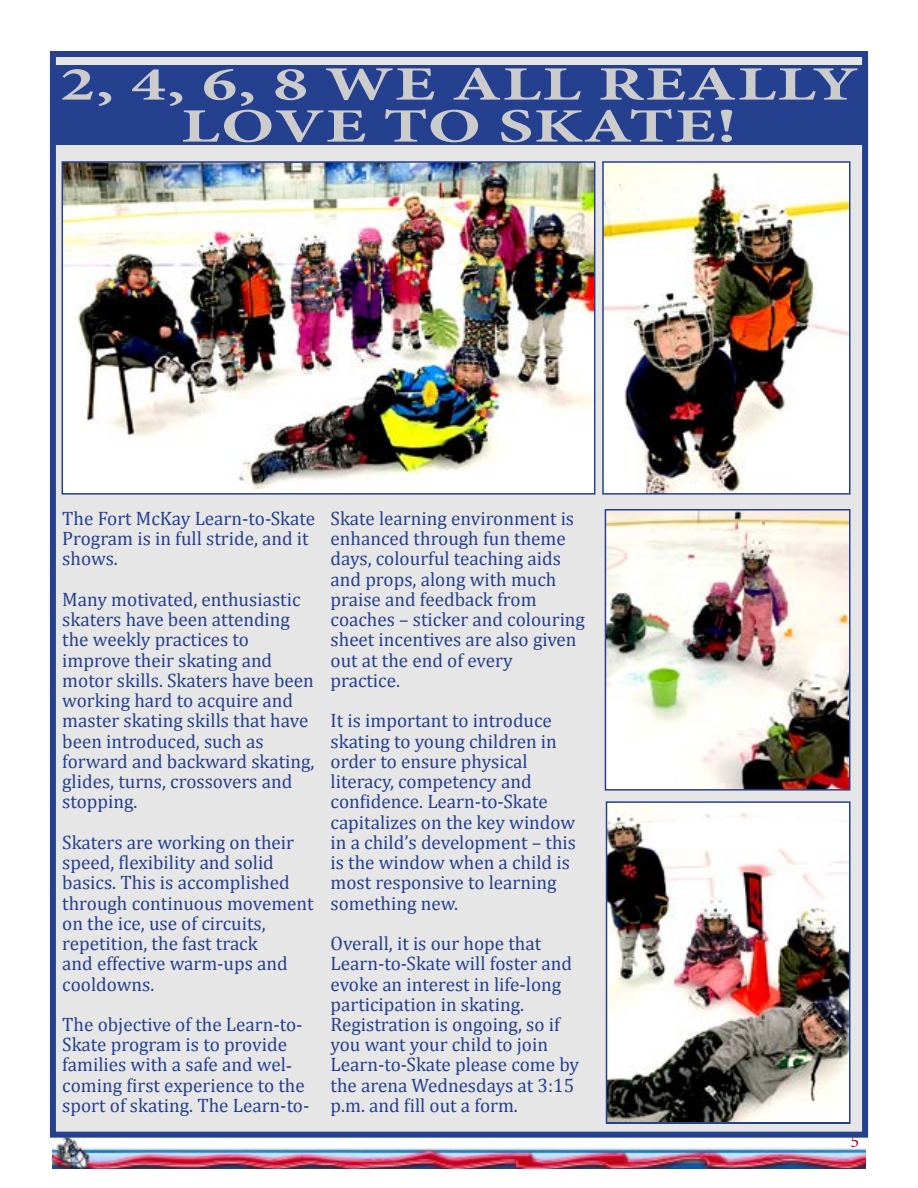
<style>
.page{position:relative;width:918px;height:1188px;background:#fff}
.page>*{position:absolute;margin:0;border:0;box-sizing:border-box;transform-origin:0 0}
.t1{font:700 48px/42px "Minion Pro";letter-spacing:.02em;color:#ccc;text-align:center;scale:1.45 1}
.t2{font:19.5px/20.2px "Cambria";color:#25408f}
.t3{font:18px "Minion Pro";color:#bd0015}
</style>
<div class="page">
<img style="left:53px;top:1138px;width:812px;height:31px">
<div style="left:50px;top:51px;width:818px;height:1087px;background:#e6e6e6;border:6px solid #25408f"></div>
<img style="left:65px;top:164px;width:527px;height:328px">
<div style="left:62px;top:161px;width:533px;height:334px;border:2px solid #25408f"></div>
<img style="left:609px;top:804px;width:238px;height:317px">
<div style="left:606px;top:801px;width:244px;height:323px;border:2px solid #25408f"></div>
<img style="left:608px;top:512px;width:239px;height:276px">
<div style="left:605px;top:509px;width:245px;height:282px;border:2px solid #25408f"></div>
<img style="left:605px;top:164px;width:242px;height:328px">
<div style="left:602px;top:161px;width:248px;height:334px;border:2px solid #25408f"></div>
<div style="left:54px;top:65px;width:810px;height:80px;background:#25408f"></div>
<h1 class="t1" style="left:60px;top:63px;width:552px">2, 4, 6, 8 WE ALL REALLY<br>LOVE TO SKATE!</h1>
<p class="t2" style="left:62px;top:508px;width:254px">The Fort McKay Learn-to-Skate<br>Program is in full stride, and it shows.</p>
<p class="t2" style="left:62px;top:589px;width:254px">Many motivated, enthusiastic skaters have been attending the weekly practices to improve their skating and motor skills. Skaters have been working hard to acquire and master skating skills that have been introduced, such as forward and backward skating, glides, turns, crossovers and stopping.</p>
<p class="t2" style="left:62px;top:832px;width:253px">Skaters are working on their speed, flexibility and solid basics. This is accomplished through continuous movement on the ice, use of circuits, repetition, the fast track<br>and effective warm-ups and cooldowns.</p>
<p class="t2" style="left:62px;top:1014px;width:249px">The objective of the Learn-to-<br>Skate program is to provide families with a safe and wel&shy;coming first experience to the sport of skating. The Learn-to-</p>
<p class="t2" style="left:331px;top:508px;width:256px">Skate learning environment is enhanced through fun theme days, colourful teaching aids and props, along with much praise and feedback from coaches – sticker and colouring sheet incentives are also given out at the end of every practice.</p>
<p class="t2" style="left:331px;top:711px;width:247px">It is important to introduce skating to young children in order to ensure physical literacy, competency and confidence. Learn-to-Skate capitalizes on the key window in a child’s development – this is the window when a child is most responsive to learning something new.</p>
<p class="t2" style="left:331px;top:933px;width:250px">Overall, it is our hope that<br>Learn-to-Skate will foster and evoke an interest in life-long participation in skating.<br>Registration is ongoing, so if you want your child to join<br>Learn-to-Skate please come by the arena Wednesdays at 3:15 p.m. and fill out a form.</p>
<p class="t3" style="left:850px;top:1129px;width:10px">5</p>
</div>
